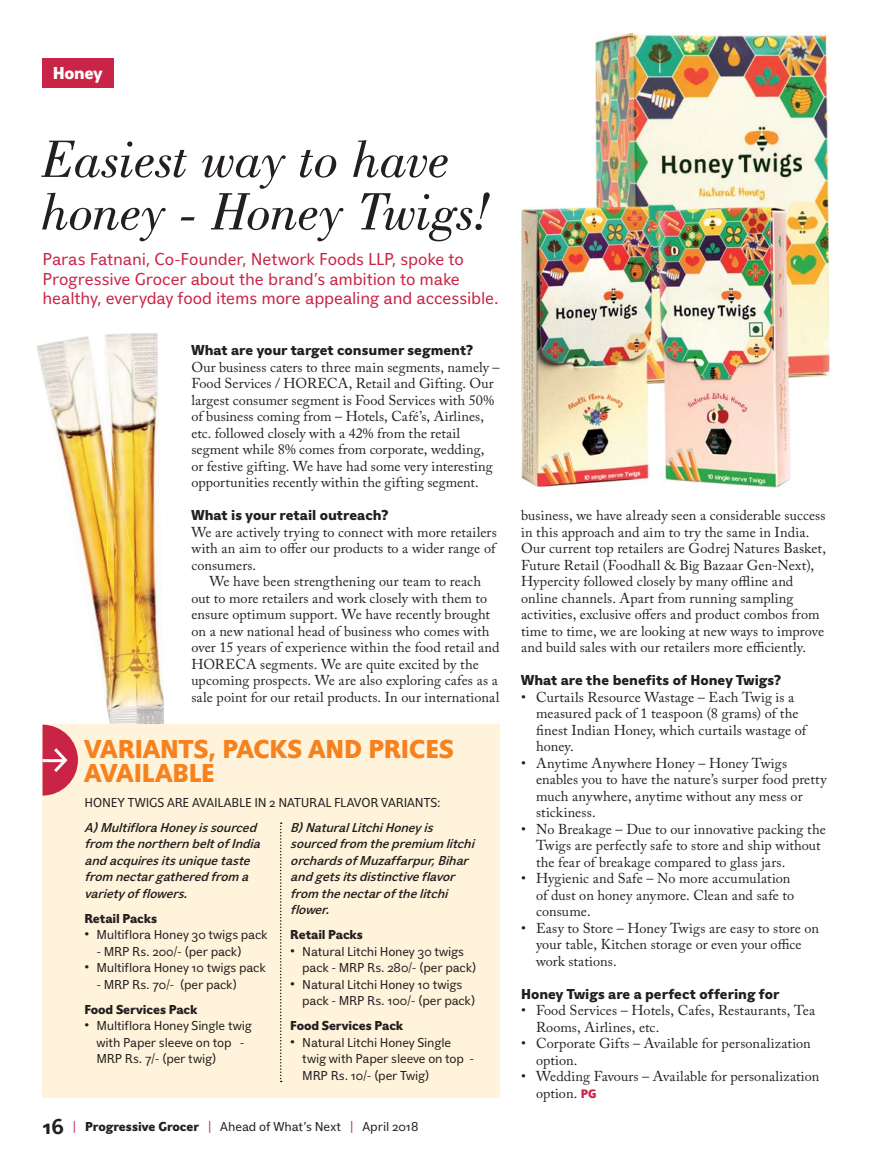
<style>
.page{position:relative;width:872px;height:1170px;background:#fff}
.page>*{position:absolute;margin:0;border:0;box-sizing:border-box;transform-origin:0 0}
.t1{font:italic 55.5px/52.5px "Bodoni BT";letter-spacing:-.01em;color:#231f20}
.t2{font:800 27px/24px "Eau Naturelle Sans";letter-spacing:.005em;color:#f5821f}
.t3{font:18px/19.5px "Eau Naturelle Sans";letter-spacing:-.01em;color:#c92445}
.t4{font:800 18px "Eau Naturelle Sans";letter-spacing:-.02em;color:#fff}
.t5{font:800 15px "Eau Naturelle Sans";color:#231f20}
.t6{font:14.25px/16.5px "Adobe Caslon Pro";letter-spacing:.005em;color:#231f20}
.t7{font:13.5px/16.5px "Eau Naturelle Sans";letter-spacing:-.015em;color:#231f20}
.t8{font:italic 500 13.5px/16.5px "Eau Naturelle Sans";color:#231f20}
.t9{font:800 13.5px "Eau Naturelle Sans";letter-spacing:-.005em;color:#231f20}
.s1{font-family:"Adobe Caslon Pro";font-size:14.25px}
.s2{font-weight:700;font-size:22.5px}
.s3{font-weight:500;color:#c92445}
.s4{font-weight:800}
.s5{font-family:"Eau Douce Sans";font-weight:800;font-size:12.75px;color:#c92445}
</style>
<div class="page">
<img style="left:36px;top:336px;width:68px;height:398px">
<img style="left:104px;top:333px;width:54px;height:346px">
<img style="left:105px;top:418px;width:59px;height:306px">
<div style="left:43px;top:58px;width:71px;height:30px;background:#c92445"></div>
<img style="left:595px;top:32px;width:234px;height:352px">
<img style="left:521px;top:207px;width:128px;height:280px">
<img style="left:595px;top:206px;width:57px;height:178px">
<img style="left:657px;top:206px;width:133px;height:281px">
<div style="left:43px;top:724px;width:457px;height:373px;background:#fff4db"></div>
<svg style="left:43px;top:724px;width:35px;height:71px"></svg>
<hr style="left:43px;top:759px;width:23px;height:3px;background:#fff">
<svg style="left:280px;top:822px;width:2px;height:260px"></svg>
<p class="t4" style="left:53px;top:66px;width:51px">Honey</p>
<h1 class="t1" style="left:43px;top:132px;width:450px">Easiest way to have honey - Honey Twigs!</h1>
<p class="t3" style="left:43px;top:251px;width:457px">Paras Fatnani, Co-Founder, Network Foods LLP, spoke to<br>Progressive Grocer about the brand’s ambition to make healthy, everyday food items more appealing and accessible.</p>
<p class="t5" style="left:191px;top:344px;width:283px">What are your target consumer segment?</p>
<p class="t6" style="left:191px;top:359px;width:310px">Our business caters to three main segments, namely – Food Services / HORECA, Retail and Gifting. Our largest consumer segment is Food Services with 50% of business coming from – Hotels, Café’s, Airlines, etc. followed closely with a 42% from the retail segment while 8% comes from corporate, wedding, or festive gifting. We have had some very interesting opportunities recently within the gifting segment.</p>
<p class="t5" style="left:191px;top:509px;width:198px">What is your retail outreach?</p>
<p class="t6" style="left:191px;top:524px;width:307px;text-align:justify">We are actively trying to connect with more retailers with an aim to offer our products to a wider range of consumers.</p>
<p class="t6" style="left:191px;top:574px;width:310px;text-indent:18px">We have been strengthening our team to reach out to more retailers and work closely with them to ensure optimum support. We have recently brought on a new national head of business who comes with over 15 years of experience within the food retail and HORECA segments. We are quite excited by the upcoming prospects. We are also exploring cafes as a sale point for our retail products. In our international</p>
<h2 class="t2" style="left:85px;top:739px;width:370px">VARIANTS, PACKS AND PRICES<br>AVAILABLE</h2>
<p class="t7" style="left:85px;top:796px;width:357px">HONEY TWIGS ARE AVAILABLE IN 2 NATURAL FLAVOR VARIANTS:</p>
<p class="t8" style="left:85px;top:820px;width:180px">A)Multiflora Honey issourced from thenorthern beltofIndia and acquiresitsuniquetaste from nectargathered from a variety offlowers.</p>
<p class="t9" style="left:85px;top:912px;width:74px">Retail Packs</p>
<p class="t7" style="left:85px;top:927px;width:184px"><span class="s1">•</span> Multiflora Honey 30 twigs pack</p>
<p class="t7" style="left:97px;top:944px;width:147px">- MRP Rs. 200/- (per pack)</p>
<p class="t7" style="left:85px;top:960px;width:183px"><span class="s1">•</span> Multiflora Honey 10 twigs pack</p>
<p class="t7" style="left:97px;top:977px;width:142px">- MRP Rs. 70/- (per pack)</p>
<p class="t9" style="left:85px;top:1003px;width:114px">Food Services Pack</p>
<p class="t7" style="left:97px;top:1018px;width:157px;text-indent:-12px"><span class="s1">•</span> Multiflora Honey Single twig with Paper sleeve on top -<br>MRP Rs. 7/- (per twig)</p>
<p class="t8" style="left:290px;top:820px;width:189px">B)NaturalLitchiHoney is sourced from thepremium litchi orchardsofMuzaffarpur,Bihar and getsitsdistinctiveflavor from thenectarofthelitchi flower.</p>
<p class="t9" style="left:290px;top:929px;width:74px">Retail Packs</p>
<p class="t7" style="left:302px;top:944px;width:176px;text-indent:-12px"><span class="s1">•</span> Natural Litchi Honey 30 twigs pack - MRP Rs. 280/- (per pack)</p>
<p class="t7" style="left:302px;top:977px;width:175px;text-indent:-12px"><span class="s1">•</span> Natural Litchi Honey 10 twigs pack - MRP Rs. 100/- (per pack)</p>
<p class="t9" style="left:290px;top:1020px;width:114px">Food Services Pack</p>
<p class="t7" style="left:302px;top:1035px;width:173px;text-indent:-12px"><span class="s1">•</span> Natural Litchi Honey Single twig with Paper sleeve on top -<br>MRP Rs. 10/- (per Twig)</p>
<p class="t7" style="left:43px;top:1119px;width:377px"><span class="s2">16</span> <span class="s3">|</span> <span class="s4">Progressive Grocer</span> <span class="s3">|</span> Ahead of What’s Next <span class="s3">|</span> April 2018</p>
<p class="t6" style="left:521px;top:508px;width:306px">business, we have already seen a considerable success in this approach and aim to try the same in India.<br>Our current top retailers are Godrej Natures Basket, Future Retail (Foodhall &amp; Big Bazaar Gen-Next), Hypercity followed closely by many offline and online channels. Apart from running sampling activities, exclusive offers and product combos from time to time, we are looking at new ways to improve and build sales with our retailers more efficiently.</p>
<p class="t5" style="left:521px;top:674px;width:261px">What are the benefits of Honey Twigs?</p>
<p class="t6" style="left:536px;top:689px;width:272px;text-indent:-15px">• Curtails Resource Wastage – Each Twig is a measured pack of 1 teaspoon (8 grams) of the finest Indian Honey, which curtails wastage of honey.</p>
<p class="t6" style="left:536px;top:755px;width:292px;text-indent:-15px">• Anytime Anywhere Honey – Honey Twigs enables you to have the nature’s surper food pretty much anywhere, anytime without any mess or stickiness.</p>
<p class="t6" style="left:536px;top:821px;width:291px;text-indent:-15px">• No Breakage – Due to our innovative packing the<br>Twigs are perfectly safe to store and ship without the fear of breakage compared to glass jars.</p>
<p class="t6" style="left:536px;top:871px;width:259px;text-indent:-15px">• Hygienic and Safe – No more accumulation of dust on honey anymore. Clean and safe to consume.</p>
<p class="t6" style="left:536px;top:920px;width:285px;text-indent:-15px">• Easy to Store – Honey Twigs are easy to store on your table, Kitchen storage or even your office work stations.</p>
<p class="t5" style="left:521px;top:988px;width:260px">Honey Twigs are a perfect offering for</p>
<p class="t6" style="left:536px;top:1003px;width:280px;text-indent:-15px">• Food Services – Hotels, Cafes, Restaurants, Tea<br>Rooms, Airlines, etc.</p>
<p class="t6" style="left:536px;top:1036px;width:276px;text-indent:-15px">• Corporate Gifts – Available for personalization option.</p>
<p class="t6" style="left:536px;top:1069px;width:285px;text-indent:-15px">• Wedding Favours – Available for personalization option. <span class="s5">PG</span></p>
</div>
